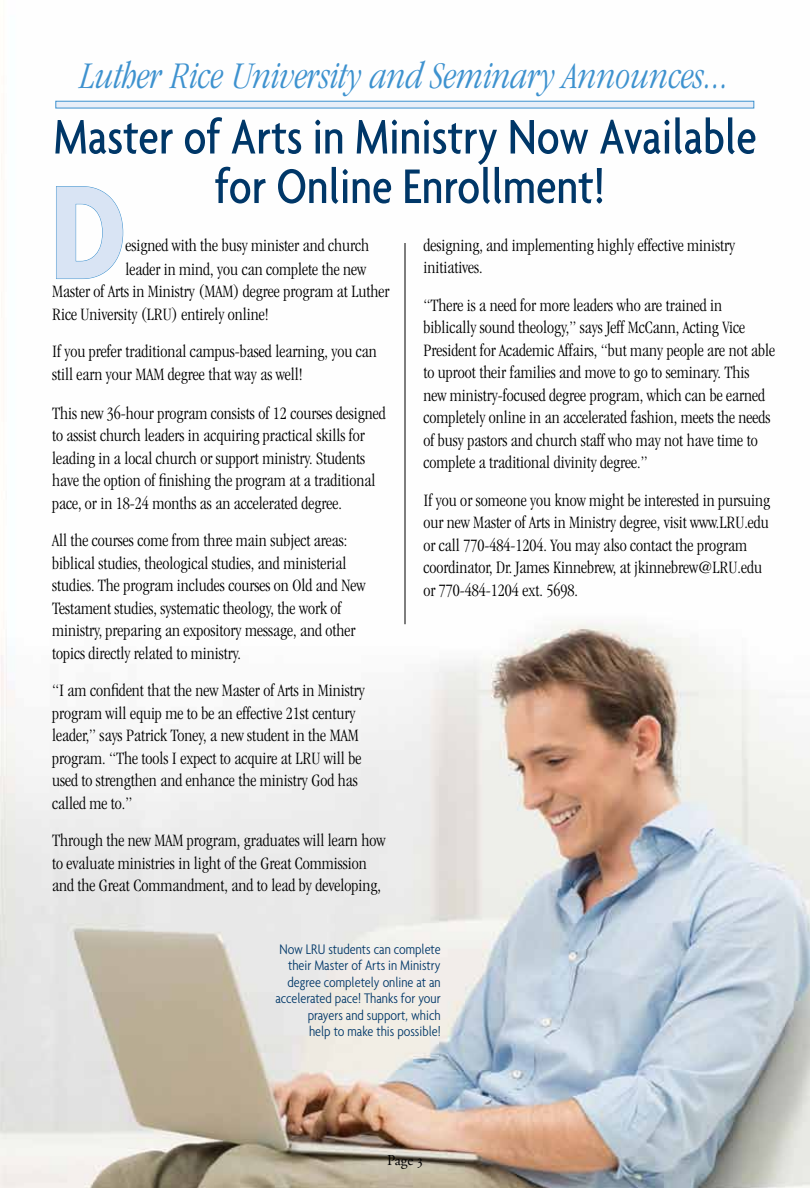
<style>
.page{position:relative;width:810px;height:1188px;background:#fff}
.page>*{position:absolute;margin:0;border:0;box-sizing:border-box;transform-origin:0 0}
.t1{font:700 condensed 144px "Agenda";color:#d9e4f4}
.t2{font:500 condensed 52.5px/49.5px "Agenda";color:#003768;text-align:center}
.t3{font:italic 300 condensed 39px "Garamond";color:#3e92cf}
.t4{font:300 condensed 18px/22.5px "Garamond";color:#000}
.t5{font:300 condensed 15px/16.5px "Agenda";color:#003768;text-align:right}
.t6{font:15px "Adobe Garamond";color:#000}
.s1{font-family:"Adobe Garamond Exp"}
</style>
<div class="page">
<img style="left:0;top:100px;width:810px;height:1088px">
<svg style="left:56px;top:186px;width:67px;height:93px"></svg>
<hr style="left:405px;top:243px;width:1px;height:381px;background:#000">
<div style="left:56px;top:101px;width:698px;height:7px;background:#e8eef8;border:1px solid #3e92cf"></div>
<h3 class="t3" style="left:80px;top:54px;width:651px">Luther Rice University and Seminary Announces...</h3>
<h2 class="t2" style="left:53px;top:111px;width:705px">Master of Arts in Ministry Now Available for Online Enrollment!</h2>
<h1 class="t1" style="left:50px;top:148px;width:79px">D</h1>
<p class="t4" style="left:423px;top:234px;width:313px">designing, and implementing highly effective ministry initiatives.</p>
<p class="t4" style="left:423px;top:294px;width:353px">“There is a need for more leaders who are trained in biblically sound theology,” says Jeff McCann, Acting Vice President for Academic Affairs, “but many people are not able to uproot their families and move to go to seminary. This new ministry-focused degree program, which can be earned completely online in an accelerated fashion, meets the needs of busy pastors and church staff who may not have time to complete a traditional divinity degree.”</p>
<p class="t4" style="left:423px;top:489px;width:348px">If you or someone you know might be interested in pursuing our new Master of Arts in Ministry degree, visit www.LRU.edu or call 770-484-1204. You may also contact the program coordinator, Dr. James Kinnebrew, at jkinnebrew@LRU.edu or 770-484-1204 ext. 5698.</p>
<p class="t4" style="left:125px;top:234px;width:245px">esigned with the busy minister and church</p>
<p class="t4" style="left:125px;top:258px;width:242px">leader in mind, you can complete the new</p>
<p class="t4" style="left:52px;top:280px;width:339px">Master of Arts in Ministry (MAM) degree program at Luther</p>
<p class="t4" style="left:52px;top:303px;width:218px">Rice University (LRU) entirely online!</p>
<p class="t4" style="left:52px;top:340px;width:326px">If you prefer traditional campus-based learning, you can still earn your MAM degree that way as well!</p>
<p class="t4" style="left:52px;top:402px;width:335px">This new 36-hour program consists of 12 courses designed to assist church leaders in acquiring practical skills for leading in a local church or support ministry. Students have the option of finishing the program at a traditional pace, or in 18-24 months as an accelerated degree.</p>
<p class="t4" style="left:52px;top:529px;width:315px">All the courses come from three main subject areas: biblical studies, theological studies, and ministerial studies. The program includes courses on Old and New Testament studies, systematic theology, the work of ministry, preparing an expository message, and other topics directly related to ministry.</p>
<p class="t4" style="left:52px;top:679px;width:314px">“I am confident that the new Master of Arts in Ministry program will equip me to be an effective 21st century leader,” says Patrick Toney, a new student in the MAM program. “The tools I expect to acquire at LRU will be used to strengthen and enhance the ministry God has called me to.”</p>
<p class="t4" style="left:52px;top:829px;width:335px">Through the new MAM program, graduates will learn how to evaluate ministries in light of the Great Commission and the Great Commandment, and to lead by developing,</p>
<p class="t5" style="left:275px;top:940px;width:167px">Now LRU students can complete their Master of Arts in Ministry degree completely online at an accelerated pace! Thanks for your prayers and support, which<br>help to make this possible!</p>
<p class="t6" style="left:387px;top:1152px;width:37px">Page <span class="s1">3</span></p>
</div>
